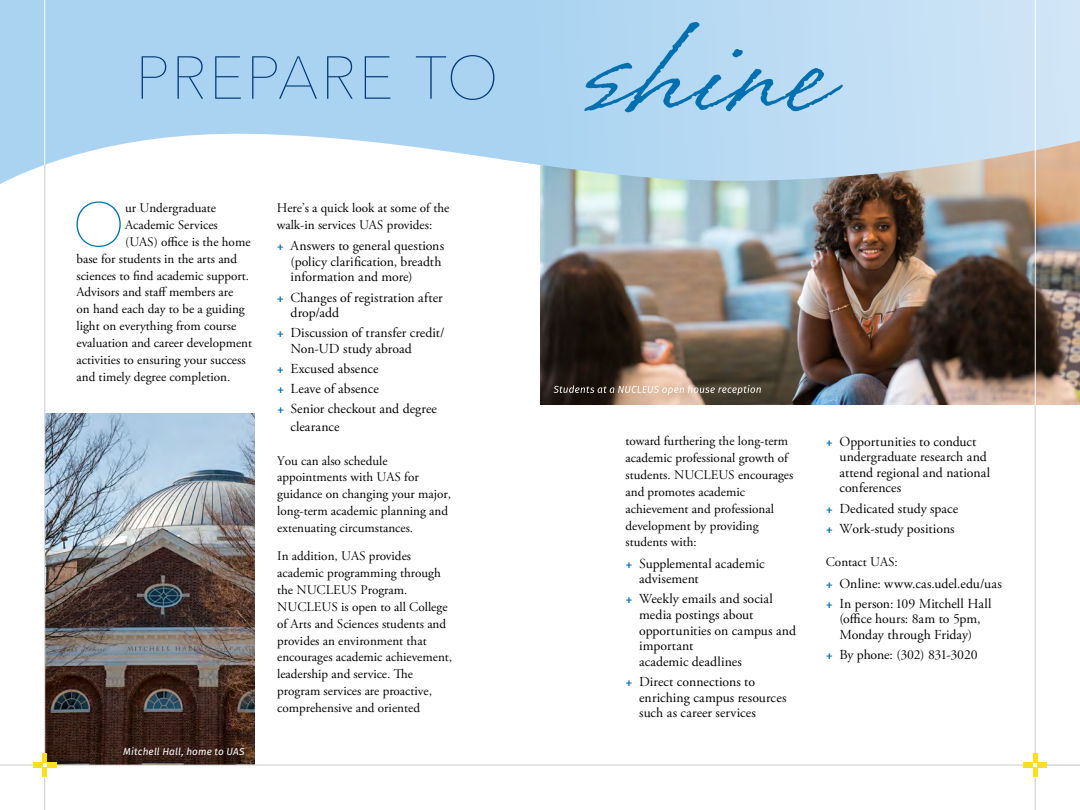
<style>
.page{position:relative;width:1080px;height:810px;background:#fff}
.page>*{position:absolute;margin:0;border:0;box-sizing:border-box;transform-origin:0 0}
.t1{font:90.62px "Viento";letter-spacing:-.015em;color:#0070b0}
.t2{font:200 60.75px "Avenir Next";color:#0070b0}
.t3{font:200 60px "Avenir Next";letter-spacing:.025em;color:#003976}
.t4{font:13.75px/15.6px "Adobe Garamond Pro";letter-spacing:.005em;color:#000}
.t5{font:13.12px/16.9px "Adobe Garamond Pro";color:#000}
.t6{font:italic 10px "Fira Sans";letter-spacing:.01em;color:#fff}
.s1{font-family:"Viento";font-weight:400;font-size:112.38px;color:#0070b0}
.s2{font-weight:700;color:#0070b0}
</style>
<div class="page">
<img style="left:45px;top:414px;width:210px;height:351px">
<img style="left:540px;top:191px;width:540px;height:214px">
<svg style="left:540px;top:0;width:540px;height:191px;background:#bdd8ea"></svg>
<hr style="left:540px;top:765px;width:484px;height:1px;background:#c0c2c4">
<svg style="left:553px;top:385px;width:208px;height:10px;background:#8e7e70"></svg>
<svg style="left:0;top:0;width:540px;height:184px"></svg>
<hr style="left:0;top:765px;width:33px;height:1px;background:#c0c2c4">
<hr style="left:56px;top:765px;width:484px;height:1px;background:#c0c2c4">
<hr style="left:44px;top:777px;width:1px;height:33px;background:#c0c2c4">
<svg style="left:42px;top:763px;width:5px;height:5px"></svg>
<hr style="left:44px;top:0;width:1px;height:753px;background:#c0c2c4">
<div style="left:33px;top:763px;width:9px;height:5px;background:#ffdf1c"></div>
<div style="left:42px;top:768px;width:5px;height:9px;background:#ffdf1c"></div>
<div style="left:42px;top:753px;width:5px;height:10px;background:#ffdf1c"></div>
<div style="left:47px;top:763px;width:9px;height:5px;background:#ffdf1c"></div>
<hr style="left:1047px;top:765px;width:33px;height:1px;background:#c0c2c4">
<hr style="left:1035px;top:0;width:1px;height:753px;background:#c0c2c4">
<hr style="left:1035px;top:777px;width:1px;height:33px;background:#c0c2c4">
<div style="left:1038px;top:763px;width:9px;height:5px;background:#ffdf1c"></div>
<div style="left:1033px;top:768px;width:5px;height:9px;background:#ffdf1c"></div>
<div style="left:1033px;top:753px;width:5px;height:10px;background:#ffdf1c"></div>
<div style="left:1024px;top:763px;width:9px;height:5px;background:#ffdf1c"></div>
<h3 class="t3" style="left:135px;top:27px;width:694px">PREPARE TO <span class="s1">shine</span></h3>
<h1 class="t1" style="left:600px;top:21px;width:203px">shine</h1>
<h2 class="t2" style="left:72px;top:173px;width:55px">O</h2>
<p class="t5" style="left:125px;top:200px;width:92px">ur Undergraduate</p>
<p class="t5" style="left:125px;top:217px;width:94px">Academic Services</p>
<p class="t5" style="left:125px;top:234px;width:127px">(UAS) office is the home</p>
<p class="t5" style="left:76px;top:251px;width:162px">base for students in the arts and</p>
<p class="t5" style="left:76px;top:267px;width:174px">sciences to find academic support.</p>
<p class="t5" style="left:76px;top:284px;width:158px">Advisors and staff members are</p>
<p class="t5" style="left:76px;top:301px;width:170px">on hand each day to be a guiding</p>
<p class="t5" style="left:76px;top:318px;width:161px">light on everything from course</p>
<p class="t5" style="left:76px;top:335px;width:177px">evaluation and career development</p>
<p class="t5" style="left:76px;top:352px;width:171px">activities to ensuring your success</p>
<p class="t5" style="left:76px;top:369px;width:155px">and timely degree completion.</p>
<p class="t6" style="left:137px;top:739px;width:123px">Mitchell Hall, home to UAS</p>
<p class="t6" style="left:123px;top:744px;width:123px">Mitchell Hall, home to UAS</p>
<p class="t5" style="left:277px;top:200px;width:174px">Here’s a quick look at some of the walk-in services UAS provides:</p>
<p class="t4" style="left:290px;top:238px;width:155px;text-indent:-14px"><span class="s2">+</span> Answers to general questions (policy clarification, breadth information and more)</p>
<p class="t4" style="left:290px;top:290px;width:154px;text-indent:-14px"><span class="s2">+</span> Changes of registration after drop/add</p>
<p class="t4" style="left:290px;top:326px;width:156px;text-indent:-14px"><span class="s2">+</span> Discussion of transfer credit/<br>Non-UD study abroad</p>
<p class="t4" style="left:277px;top:359px;width:162px;line-height:20.1px"><span class="s2">+</span> Excused absence<br><span class="s2">+</span> Leave of absence<br><span class="s2">+</span> Senior checkout and degree</p>
<p class="t4" style="left:290px;top:419px;width:51px">clearance</p>
<p class="t5" style="left:277px;top:452px;width:175px">You can also schedule appointments with UAS for guidance on changing your major, long-term academic planning and extenuating circumstances.</p>
<p class="t5" style="left:277px;top:548px;width:177px">In addition, UAS provides academic programming through the NUCLEUS Program.<br>NUCLEUS is open to all College of Arts and Sciences students and provides an environment that encourages academic achievement, leadership and service. The program services are proactive, comprehensive and oriented</p>
<p class="t5" style="left:625px;top:433px;width:169px">toward furthering the long-term academic professional growth of students. NUCLEUS encourages and promotes academic achievement and professional development by providing students with:</p>
<p class="t4" style="left:639px;top:556px;width:127px;text-indent:-14px"><span class="s2">+</span> Supplemental academic advisement</p>
<p class="t4" style="left:639px;top:592px;width:158px;text-indent:-14px"><span class="s2">+</span> Weekly emails and social media postings about opportunities on campus and important<br>academic deadlines</p>
<p class="t4" style="left:639px;top:674px;width:149px;text-indent:-14px"><span class="s2">+</span> Direct connections to enriching campus resources such as career services</p>
<p class="t4" style="left:840px;top:434px;width:152px;text-indent:-14px"><span class="s2">+</span> Opportunities to conduct undergraduate research and attend regional and national conferences</p>
<p class="t4" style="left:826px;top:499px;width:134px;line-height:20.1px"><span class="s2">+</span> Dedicated study space <span class="s2">+</span> Work-study positions</p>
<p class="t5" style="left:826px;top:554px;width:74px">Contact UAS:</p>
<p class="t4" style="left:826px;top:574px;width:178px;line-height:20.1px"><span class="s2">+</span> Online: www.cas.udel.edu/uas <span class="s2">+</span> In person: 109 Mitchell Hall</p>
<p class="t4" style="left:839px;top:612px;width:142px">(office hours: 8am to 5pm,<br>Monday through Friday)</p>
<p class="t4" style="left:826px;top:648px;width:153px"><span class="s2">+</span> By phone: (302) 831-3020</p>
</div>
